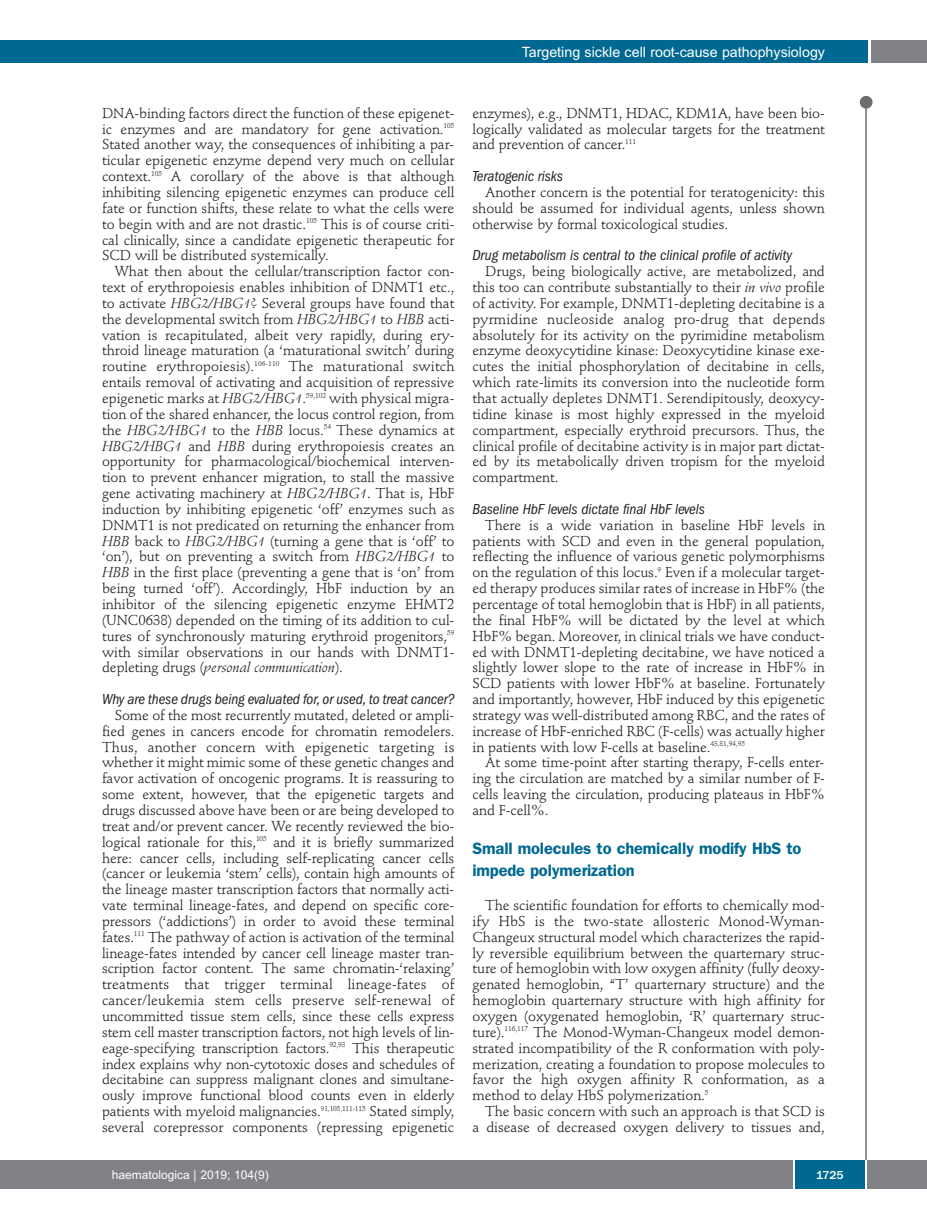
<style>
.page{position:relative;width:927px;height:1225px;background:#fff}
.page>*{position:absolute;margin:0;border:0;box-sizing:border-box;transform-origin:0 0}
.t1{font:600 16.5px/21.6px "Franklin Gothic";letter-spacing:-.01em;color:#006991}
.t2{font:italic condensed 15px "Franklin Gothic";letter-spacing:-.005em;color:#231f20}
.t3{font:14.25px/15.9px "Stempel Schneidler";letter-spacing:-.005em;color:#231f20;text-align:justify}
.t4{font:14.25px "Arial";color:#fff}
.t5{font:12px "Arial";color:#fff}
.t6{font:500 12px "Franklin Gothic";color:#fff}
.s1{font-style:italic}
</style>
<div class="page">
<div style="left:860px;top:96px;width:12px;height:13px;background:#6c6d70;border-radius:50%"></div>
<hr style="left:865px;top:98px;width:2px;height:1062px;background:#6c6d70">
<div style="left:871px;top:40px;width:56px;height:22px;background:#808285"></div>
<div style="left:18px;top:40px;width:849px;height:22px;background:#006991"></div>
<div style="left:17px;top:1160px;width:910px;height:28px;background:#808285"></div>
<div style="left:795px;top:1160px;width:70px;height:28px;background:#006991"></div>
<hr style="left:793px;top:1160px;width:2px;height:28px;background:#fff">
<hr style="left:865px;top:1160px;width:2px;height:28px;background:#fff">
<div style="left:0;top:40px;width:19px;height:22px;background:#006991"></div>
<div style="left:0;top:1160px;width:18px;height:28px;background:#808285"></div>
<p class="t4" style="left:522px;top:44px;width:305px">Targeting sickle cell root-cause pathophysiology</p>
<p class="t3" style="left:102px;top:106px;width:354px">DNA-binding factors direct the function of these epigenet&shy;ic enzymes and are mandatory for gene activation.<sup>105<br></sup>Stated another way, the consequences of inhibiting a par&shy;ticular epigenetic enzyme depend very much on cellular context.<sup>105</sup> A corollary of the above is that although inhibiting silencing epigenetic enzymes can produce cell fate or function shifts, these relate to what the cells were to begin with and are not drastic.<sup>105</sup> This is of course criti&shy;cal clinically, since a candidate epigenetic therapeutic for SCD will be distributed systemically.</p>
<p class="t3" style="left:102px;top:265px;width:354px;text-indent:13px">What then about the cellular/transcription factor con&shy;text of erythropoiesis enables inhibition of DNMT1 etc., to activate <span class="s1">HBG2/HBG1</span>? Several groups have found that the developmental switch from <span class="s1">HBG2/HBG1</span> to <span class="s1">HBB</span> acti&shy;vation is recapitulated, albeit very rapidly, during ery&shy;throid lineage maturation (a ‘maturational switch’ during routine erythropoiesis).<sup>106-110</sup> The maturational switch entails removal of activating and acquisition of repressive epigenetic marks at <span class="s1">HBG2/HBG1</span>.<sup>59,102</sup> with physical migra&shy;tion of the shared enhancer, the locus control region, from the <span class="s1">HBG2/HBG1</span> to the <span class="s1">HBB</span> locus.<sup>54</sup> These dynamics at <span class="s1">HBG2/HBG1</span> and <span class="s1">HBB</span> during erythropoiesis creates an opportunity for pharmacological/biochemical interven&shy;tion to prevent enhancer migration, to stall the massive gene activating machinery at <span class="s1">HBG2/HBG1</span>. That is, HbF induction by inhibiting epigenetic ‘off’ enzymes such as DNMT1 is not predicated on returning the enhancer from <span class="s1">HBB</span> back to <span class="s1">HBG2/HBG1</span> (turning a gene that is ‘off’ to ‘on’), but on preventing a switch from <span class="s1">HBG2/HBG1</span> to <span class="s1">HBB</span> in the first place (preventing a gene that is ‘on’ from being turned ‘off’). Accordingly, HbF induction by an inhibitor of the silencing epigenetic enzyme EHMT2 (UNC0638) depended on the timing of its addition to cul&shy;tures of synchronously maturing erythroid progenitors,<sup>59 </sup>with similar observations in our hands with DNMT1- depleting drugs (<span class="s1">personal communication</span>).</p>
<p class="t2" style="left:102px;top:694px;width:354px">Why are these drugs being evaluated for, or used, to treat cancer?</p>
<p class="t3" style="left:102px;top:708px;width:354px;text-indent:13px">Some of the most recurrently mutated, deleted or ampli&shy;fied genes in cancers encode for chromatin remodelers.<br>Thus, another concern with epigenetic targeting is whether it might mimic some of these genetic changes and favor activation of oncogenic programs. It is reassuring to some extent, however, that the epigenetic targets and drugs discussed above have been or are being developed to treat and/or prevent cancer. We recently reviewed the bio&shy;logical rationale for this,<sup>105</sup> and it is briefly summarized here: cancer cells, including self-replicating cancer cells (cancer or leukemia ‘stem’ cells), contain high amounts of the lineage master transcription factors that normally acti&shy;vate terminal lineage-fates, and depend on specific core&shy;pressors (‘addictions’) in order to avoid these terminal fates.<sup>111</sup> The pathway of action is activation of the terminal lineage-fates intended by cancer cell lineage master tran&shy;scription factor content. The same chromatin-‘relaxing’ treatments that trigger terminal lineage-fates of cancer/leukemia stem cells preserve self-renewal of uncommitted tissue stem cells, since these cells express stem cell master transcription factors, not high levels of lin&shy;eage-specifying transcription factors.<sup>92,93</sup> This therapeutic index explains why non-cytotoxic doses and schedules of decitabine can suppress malignant clones and simultane&shy;ously improve functional blood counts even in elderly patients with myeloid malignancies.<sup>91,105,111-115</sup> Stated simply, several corepressor components (repressing epigenetic</p>
<p class="t3" style="left:472px;top:106px;width:354px">enzymes), e.g., DNMT1, HDAC, KDM1A, have been bio&shy;logically validated as molecular targets for the treatment and prevention of cancer.<sup>111</sup></p>
<p class="t2" style="left:472px;top:171px;width:92px">Teratogenic risks</p>
<p class="t3" style="left:472px;top:185px;width:354px;text-indent:13px">Another concern is the potential for teratogenicity: this should be assumed for individual agents, unless shown otherwise by formal toxicological studies.</p>
<p class="t2" style="left:472px;top:250px;width:322px">Drug metabolism is central to the clinical profile of activity</p>
<p class="t3" style="left:472px;top:265px;width:354px;text-indent:13px">Drugs, being biologically active, are metabolized, and this too can contribute substantially to their <span class="s1">in vivo</span> profile of activity. For example, DNMT1-depleting decitabine is a pyrmidine nucleoside analog pro-drug that depends absolutely for its activity on the pyrimidine metabolism enzyme deoxycytidine kinase: Deoxycytidine kinase exe&shy;cutes the initial phosphorylation of decitabine in cells, which rate-limits its conversion into the nucleotide form that actually depletes DNMT1. Serendipitously, deoxycy&shy;tidine kinase is most highly expressed in the myeloid compartment, especially erythroid precursors. Thus, the clinical profile of decitabine activity is in major part dictat&shy;ed by its metabolically driven tropism for the myeloid compartment.</p>
<p class="t2" style="left:472px;top:504px;width:234px">Baseline HbF levels dictate final HbF levels</p>
<p class="t3" style="left:472px;top:518px;width:354px;text-indent:13px">There is a wide variation in baseline HbF levels in patients with SCD and even in the general population, reflecting the influence of various genetic polymorphisms on the regulation of this locus.<sup>9</sup> Even if a molecular target&shy;ed therapy produces similar rates of increase in HbF% (the percentage of total hemoglobin that is HbF) in all patients, the final HbF% will be dictated by the level at which HbF% began. Moreover, in clinical trials we have conduct&shy;ed with DNMT1-depleting decitabine, we have noticed a slightly lower slope to the rate of increase in HbF% in SCD patients with lower HbF% at baseline. Fortunately and importantly, however, HbF induced by this epigenetic strategy was well-distributed among RBC, and the rates of increase of HbF-enriched RBC (F-cells) was actually higher in patients with low F-cells at baseline.<sup>43,81,94,95</sup></p>
<p class="t3" style="left:472px;top:756px;width:354px;text-indent:13px">At some time-point after starting therapy, F-cells enter&shy;ing the circulation are matched by a similar number of F&shy;cells leaving the circulation, producing plateaus in HbF% and F-cell%.</p>
<p class="t1" style="left:472px;top:839px;width:331px">Small molecules to chemically modify HbS to impede polymerization</p>
<p class="t3" style="left:472px;top:898px;width:354px;text-indent:13px">The scientific foundation for efforts to chemically mod&shy;ify HbS is the two-state allosteric Monod-Wyman-Changeux structural model which characterizes the rapid&shy;ly reversible equilibrium between the quarternary struc&shy;ture of hemoglobin with low oxygen affinity (fully deoxy&shy;genated hemoglobin, ‘‘T’ quarternary structure) and the hemoglobin quarternary structure with high affinity for oxygen (oxygenated hemoglobin, ‘R’ quarternary struc&shy;ture).<sup>116,117</sup> The Monod-Wyman-Changeux model demon&shy;strated incompatibility of the R conformation with poly&shy;merization, creating a foundation to propose molecules to favor the high oxygen affinity R conformation, as a method to delay HbS polymerization.<sup>5</sup></p>
<p class="t3" style="left:472px;top:1104px;width:354px;text-align:right">The basic concern with such an approach is that SCD is<br>a disease of decreased oxygen delivery to tissues and,</p>
<p class="t5" style="left:112px;top:1167px;width:158px">haematologica | 2019; 104(9)</p>
<p class="t6" style="left:816px;top:1167px;width:29px">1725</p>
</div>
